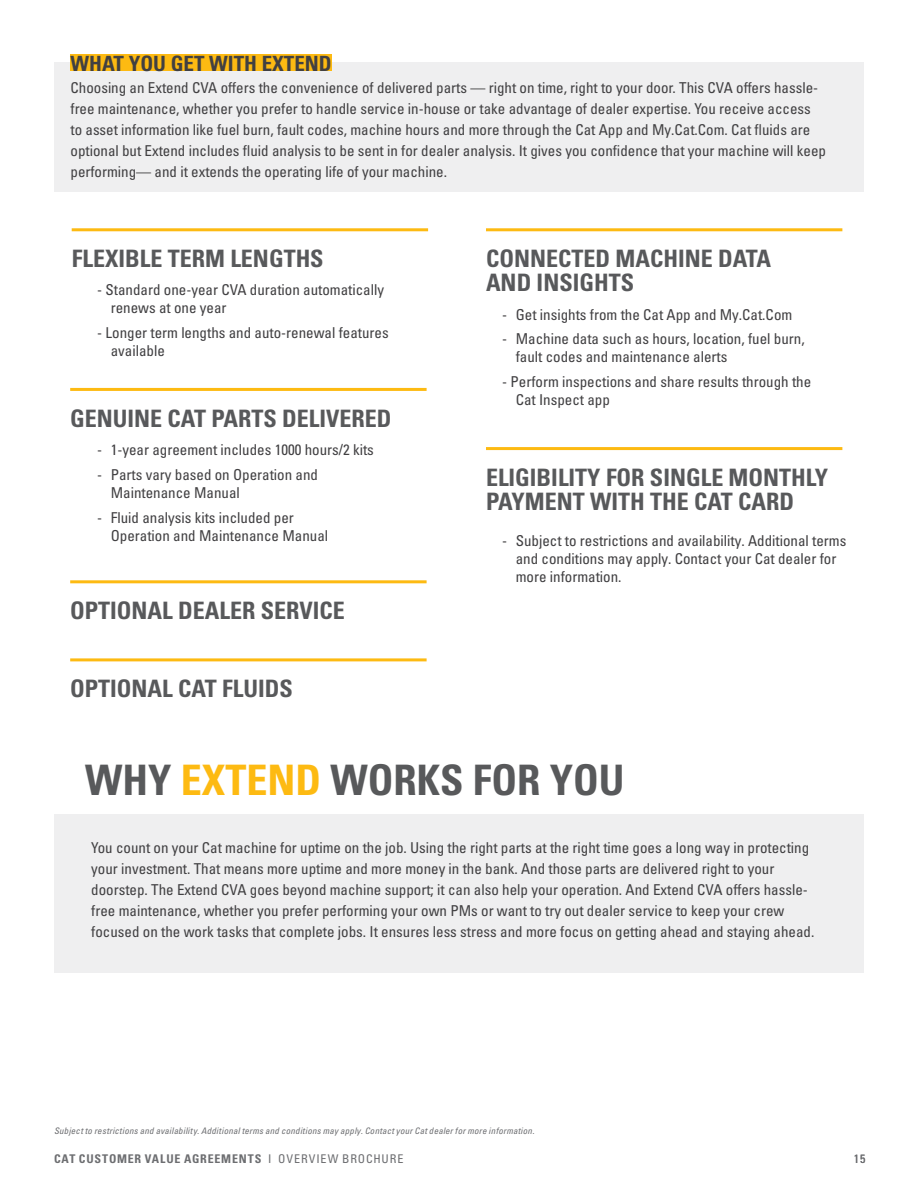
<style>
.page{position:relative;width:918px;height:1188px;background:#fff}
.page>*{position:absolute;margin:0;border:0;box-sizing:border-box;transform-origin:0 0}
.Headline_large_gray{font:42px "Univers LTCYR 67 Bold Cond";color:#58595b}
.Benefit_subhead_gray{font:24px/24px "Univers LTCYR 67 Bold Cond";color:#58595b}
.t1{font:21px "Univers LTCYR 67 Bold Cond";color:#414042}
.Body_copy_with_12pts{font:condensed 15px/21px "Univers LTCYR 57";color:#414042}
.t2{font:12px "Univers LTCYR 67 Bold Cond";letter-spacing:.065em;color:#6d6e71}
.t3{font:condensed 12px "Univers LTCYR 57";color:#6d6e71}
.t4{font:9px "Univers LTCYR 57 Condensed Obl";letter-spacing:.025em;color:#6d6e71}
.s1{color:#fdba12}
.s2{font-family:"Univers LTCYR 57";font-stretch:condensed}
</style>
<div class="page">
<div style="left:54px;top:62px;width:810px;height:130px;background:#efeff0"></div>
<div style="left:54px;top:815px;width:810px;height:158px;background:#efeff0"></div>
<div style="left:70px;top:54px;width:262px;height:17px;background:#fdba12"></div>
<hr style="left:72px;top:228px;width:356px;height:3px;background:#fdba12">
<hr style="left:70px;top:388px;width:357px;height:3px;background:#fdba12">
<hr style="left:70px;top:658px;width:357px;height:3px;background:#fdba12">
<hr style="left:486px;top:228px;width:356px;height:3px;background:#fdba12">
<hr style="left:70px;top:580px;width:357px;height:3px;background:#fdba12">
<hr style="left:486px;top:447px;width:356px;height:3px;background:#fdba12">
<p class="t1" style="left:70px;top:50px;width:263px">WHAT YOU GET WITH EXTEND</p>
<p class="Body_copy_with_12pts" style="left:70px;top:77px;width:757px">Choosing an Extend CVA offers the convenience of delivered parts — right on time, right to your door. This CVA offers hassle&shy;free maintenance, whether you prefer to handle service in-house or take advantage of dealer expertise. You receive access to asset information like fuel burn, fault codes, machine hours and more through the Cat App and My.Cat.Com. Cat fluids are optional but Extend includes fluid analysis to be sent in for dealer analysis. It gives you confidence that your machine will keep performing— and it extends the operating life of your machine.</p>
<p class="Benefit_subhead_gray" style="left:72px;top:246px;width:253px">FLEXIBLE TERM LENGTHS</p>
<p class="Body_copy_with_12pts" style="left:111px;top:281px;width:275px;line-height:18px;text-indent:-14px">- Standard one-year CVA duration automatically renews at one year</p>
<p class="Body_copy_with_12pts" style="left:111px;top:323px;width:280px;line-height:18px;text-indent:-14px">- Longer term lengths and auto-renewal features available</p>
<p class="Benefit_subhead_gray" style="left:70px;top:406px;width:323px">GENUINE CAT PARTS DELIVERED</p>
<p class="Body_copy_with_12pts" style="left:97px;top:439px;width:278px">- 1-year agreement includes 1000 hours/2 kits</p>
<p class="Body_copy_with_12pts" style="left:111px;top:465px;width:209px;line-height:18px;text-indent:-13px">- Parts vary based on Operation and<br>Maintenance Manual</p>
<p class="Body_copy_with_12pts" style="left:111px;top:508px;width:219px;line-height:18px;text-indent:-13px">- Fluid analysis kits included per<br>Operation and Maintenance Manual</p>
<p class="Benefit_subhead_gray" style="left:70px;top:598px;width:276px">OPTIONAL DEALER SERVICE</p>
<p class="Benefit_subhead_gray" style="left:70px;top:676px;width:224px">OPTIONAL CAT FLUIDS</p>
<p class="Benefit_subhead_gray" style="left:486px;top:246px;width:287px">CONNECTED MACHINE DATA<br>AND INSIGHTS</p>
<p class="Body_copy_with_12pts" style="left:502px;top:304px;width:292px">- Get insights from the Cat App and My.Cat.Com</p>
<p class="Body_copy_with_12pts" style="left:516px;top:330px;width:291px;line-height:18px;text-indent:-14px">- Machine data such as hours, location, fuel burn, fault codes and maintenance alerts</p>
<p class="Body_copy_with_12pts" style="left:516px;top:373px;width:297px;line-height:18px;text-indent:-14px">- Perform inspections and share results through the<br>Cat Inspect app</p>
<p class="Benefit_subhead_gray" style="left:486px;top:465px;width:344px">ELIGIBILITY FOR SINGLE MONTHLY<br>PAYMENT WITH THE CAT CARD</p>
<p class="Body_copy_with_12pts" style="left:516px;top:532px;width:332px;line-height:18px;text-indent:-14px">- Subject to restrictions and availability. Additional terms and conditions may apply. Contact your Cat dealer for more information.</p>
<p class="Headline_large_gray" style="left:85px;top:754px;width:541px">WHY <span class="s1">EXTEND</span> WORKS FOR YOU</p>
<p class="Body_copy_with_12pts" style="left:91px;top:837px;width:725px">You count on your Cat machine for uptime on the job. Using the right parts at the right time goes a long way in protecting your investment. That means more uptime and more money in the bank. And those parts are delivered right to your doorstep. The Extend CVA goes beyond machine support; it can also help your operation. And Extend CVA offers hassle&shy;free maintenance, whether you prefer performing your own PMs or want to try out dealer service to keep your crew focused on the work tasks that complete jobs. It ensures less stress and more focus on getting ahead and staying ahead.</p>
<p class="t4" style="left:54px;top:1125px;width:482px">Subject to restrictions and availability. Additional terms and conditions may apply. Contact your Cat dealer for more information.</p>
<p class="t2" style="left:54px;top:1151px;width:351px">CAT CUSTOMER VALUE AGREEMENTS <span class="s2">I OVERVIEW BROCHURE</span></p>
<p class="t3" style="left:854px;top:1151px;width:13px">15</p>
</div>
